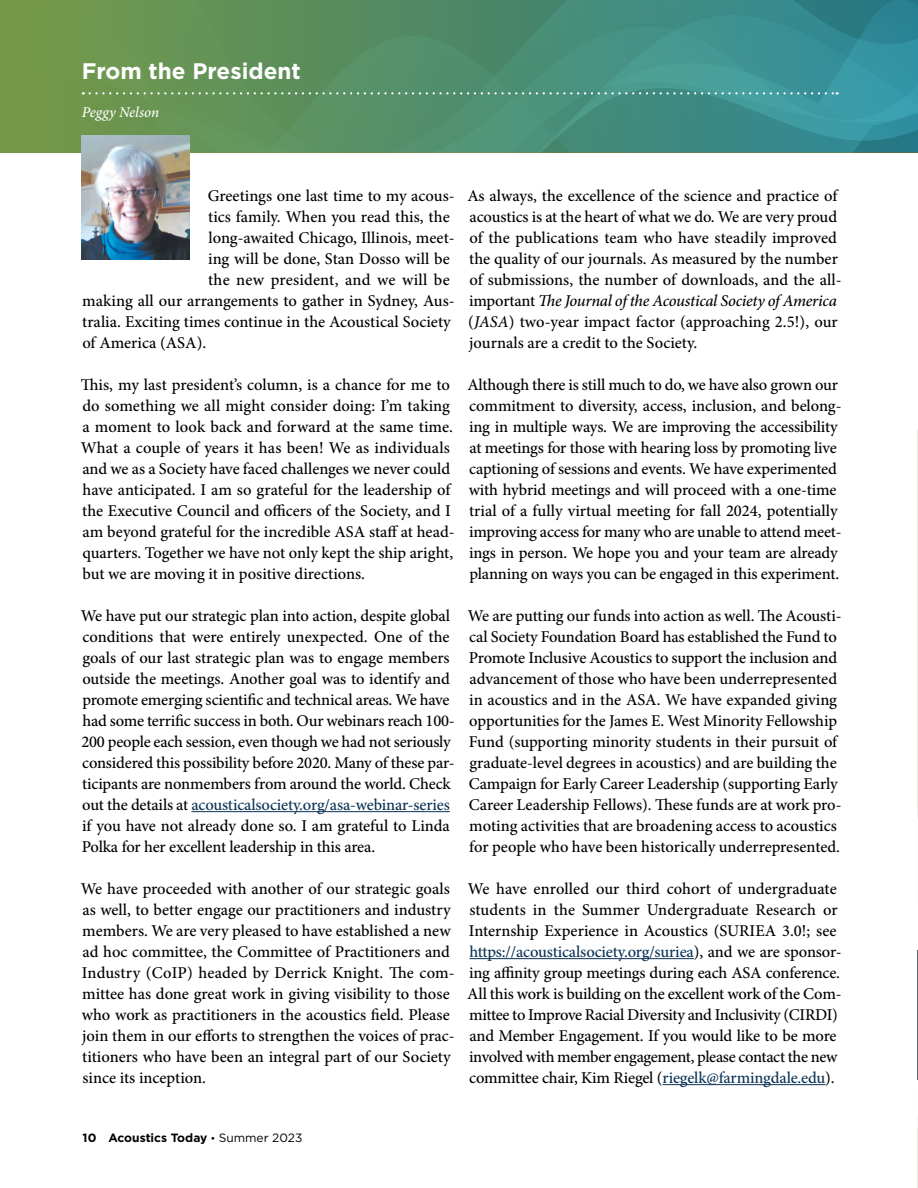
<style>
.page{position:relative;width:918px;height:1188px;background:#fff}
.page>*{position:absolute;margin:0;border:0;box-sizing:border-box;transform-origin:0 0}
.t1{font:700 22.5px "Gotham";color:#fff}
.t2{font:500 16.5px/21px "Minion Pro";letter-spacing:-.005em;color:#000}
.t3{font:500 16.5px "Minion Pro";letter-spacing:.015em;color:#000}
.t4{font:italic 500 15px "Minion Pro";letter-spacing:-.005em;color:#fff}
.t5{font:700 12px "Gotham";color:#000}
.s1{color:#0a3255}
.s2{font-style:italic}
.s3{font-weight:400;font-size:10.5px}
.s4{font-weight:400}
</style>
<div class="page">
<div style="left:0;top:0;width:918px;height:152px;background:#739849"></div>
<img style="left:82px;top:152px;width:108px;height:108px">
<svg style="left:81px;top:0;width:837px;height:152px"></svg>
<hr style="left:191px;top:811px;width:259px;height:1px;background:#0a3255">
<hr style="left:469px;top:958px;width:225px;height:1px;background:#0a3255">
<hr style="left:663px;top:1084px;width:162px;height:1px;background:#0a3255">
<hr style="left:917px;top:429px;width:1px;height:759px;background:#edeae5">
<svg style="left:917px;top:819px;width:1px;height:309px"></svg>
<hr style="left:917px;top:950px;width:1px;height:130px;background:#5d6771">
<h1 class="t1" style="left:82px;top:56px;width:221px">From the President</h1>
<p class="t4" style="left:82px;top:102px;width:79px">Peggy Nelson</p>
<p class="t2" style="left:208px;top:185px;width:248px">Greetings one last time to my acous-</p>
<p class="t2" style="left:208px;top:206px;width:243px">tics family. When you read this, the</p>
<p class="t2" style="left:208px;top:227px;width:248px">long-awaited Chicago, Illinois, meet-</p>
<p class="t2" style="left:208px;top:248px;width:243px">ing will be done, Stan Dosso will be</p>
<p class="t3" style="left:208px;top:269px;width:243px">the new president, and we will be</p>
<p class="t2" style="left:82px;top:290px;width:374px">making all our arrangements to gather in Sydney, Aus-</p>
<p class="t2" style="left:82px;top:311px;width:370px">tralia. Exciting times continue in the Acoustical Society</p>
<p class="t2" style="left:82px;top:332px;width:125px">of America (ASA).</p>
<p class="t2" style="left:81px;top:374px;width:375px">This, my last president’s column, is a chance for me to do something we all might consider doing: I’m taking a moment to look back and forward at the same time.<br>What a couple of years it has been! We as individuals and we as a Society have faced challenges we never could have anticipated. I am so grateful for the leadership of the Executive Council and officers of the Society, and I am beyond grateful for the incredible ASA staff at head&shy;quarters. Together we have not only kept the ship aright, but we are moving it in positive directions.</p>
<p class="t2" style="left:81px;top:605px;width:375px">We have put our strategic plan into action, despite global conditions that were entirely unexpected. One of the goals of our last strategic plan was to engage members outside the meetings. Another goal was to identify and promote emerging scientific and technical areas. We have had some terrific success in both. Our webinars reach 100- 200 people each session, even though we had not seriously considered this possibility before 2020. Many of these par&shy;ticipants are nonmembers from around the world. Check out the details at <span class="s1">acousticalsociety.org/asa-webinar-series </span>if you have not already done so. I am grateful to Linda Polka for her excellent leadership in this area.</p>
<p class="t2" style="left:81px;top:878px;width:375px">We have proceeded with another of our strategic goals as well, to better engage our practitioners and industry members. We are very pleased to have established a new ad hoc committee, the Committee of Practitioners and Industry (CoIP) headed by Derrick Knight. The com&shy;mittee has done great work in giving visibility to those who work as practitioners in the acoustics field. Please join them in our efforts to strengthen the voices of prac&shy;titioners who have been an integral part of our Society since its inception.</p>
<p class="t2" style="left:467px;top:185px;width:376px">As always, the excellence of the science and practice of acoustics is at the heart of what we do. We are very proud of the publications team who have steadily improved the quality of our journals. As measured by the number of submissions, the number of downloads, and the all&shy;important <span class="s2">The Journal of the Acoustical Society of America </span>(<span class="s2">JASA</span>) two-year impact factor (approaching 2.5!), our journals are a credit to the Society.</p>
<p class="t2" style="left:467px;top:374px;width:376px">Although there is still much to do, we have also grown our commitment to diversity, access, inclusion, and belong&shy;ing in multiple ways. We are improving the accessibility at meetings for those with hearing loss by promoting live captioning of sessions and events. We have experimented with hybrid meetings and will proceed with a one-time trial of a fully virtual meeting for fall 2024, potentially improving access for many who are unable to attend meet&shy;ings in person. We hope you and your team are already planning on ways you can be engaged in this experiment.</p>
<p class="t2" style="left:468px;top:605px;width:375px">We are putting our funds into action as well. The Acousti&shy;cal Society Foundation Board has established the Fund to Promote Inclusive Acoustics to support the inclusion and advancement of those who have been underrepresented in acoustics and in the ASA. We have expanded giving opportunities for the James E. West Minority Fellowship Fund (supporting minority students in their pursuit of graduate-level degrees in acoustics) and are building the Campaign for Early Career Leadership (supporting Early Career Leadership Fellows). These funds are at work pro&shy;moting activities that are broadening access to acoustics for people who have been historically underrepresented.</p>
<p class="t2" style="left:467px;top:878px;width:376px">We have enrolled our third cohort of undergraduate students in the Summer Undergraduate Research or Internship Experience in Acoustics (SURIEA 3.0!; see <span class="s1">https://acousticalsociety.org/suriea</span>), and we are sponsor&shy;ing affinity group meetings during each ASA conference.<br>All this work is building on the excellent work of the Com&shy;mittee to Improve Racial Diversity and Inclusivity (CIRDI) and Member Engagement. If you would like to be more involved with member engagement, please contact the new committee chair, Kim Riegel (<span class="s1">riegelk@farmingdale.edu</span>).</p>
<p class="t5" style="left:83px;top:1130px;width:221px">10 Acoustics Today <span class="s3">•</span> <span class="s4">Summer 2023</span></p>
</div>
